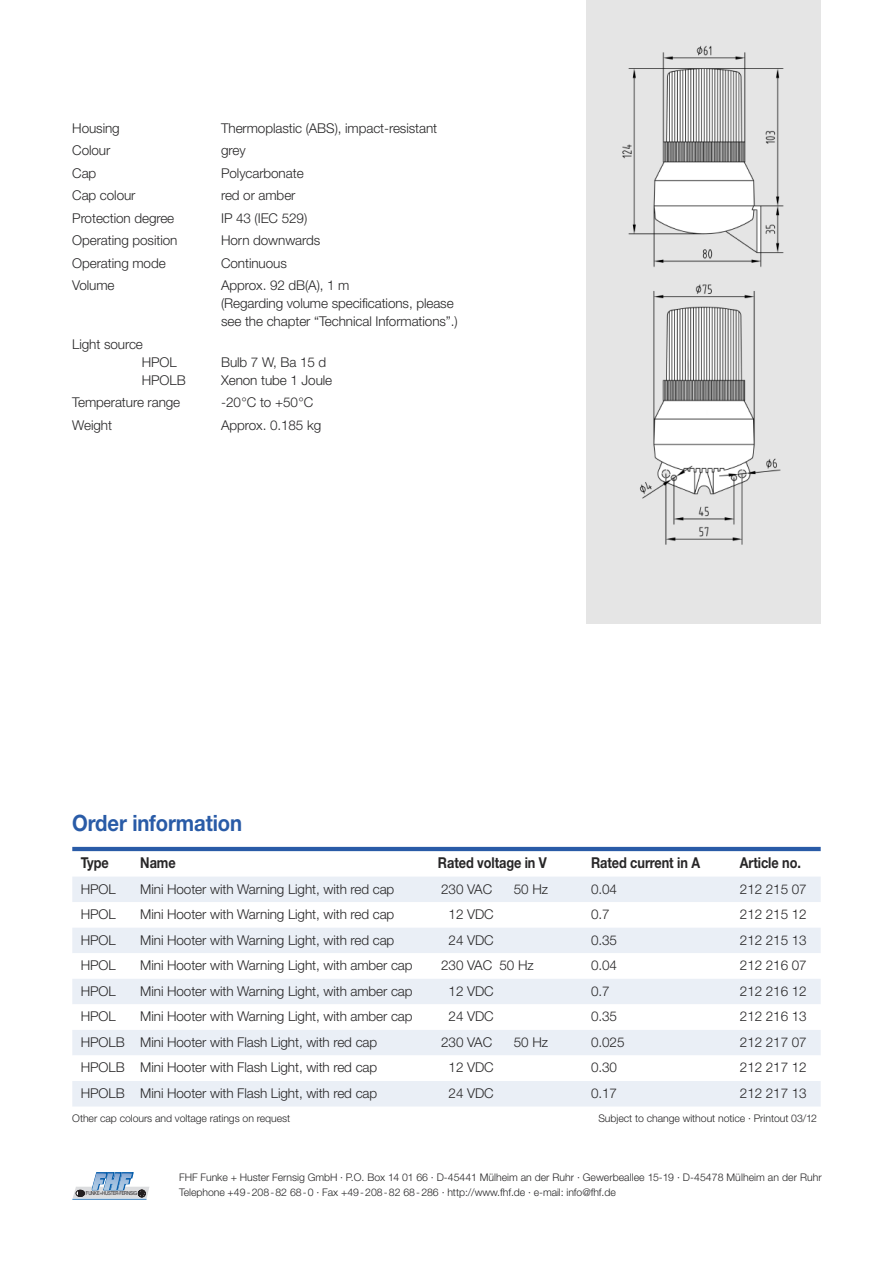
<style>
.page{position:relative;width:893px;height:1263px;background:#fff}
.page>*{position:absolute;margin:0;border:0;box-sizing:border-box;transform-origin:0 0}
.t1{font:700 22.5px "Helvetica Neue";letter-spacing:-.005em;color:#295ba7;scale:.9 1}
.t2{font:700 15px "Helvetica Neue";letter-spacing:-.005em;color:#272627;scale:.85 1}
.t3{font:300 13.5px/18px "Helvetica Neue";letter-spacing:-.005em;color:#272627}
.t4{font:300 10.5px/14.9px "Helvetica Neue";letter-spacing:-.005em;color:#272627}
.t5{font:5.55px "Helvetica Neue";letter-spacing:-.05em;color:#231f20;scale:.8 1}
</style>
<div class="page">
<svg style="left:72px;top:1198px;width:75px;height:1px"></svg>
<hr style="left:72px;top:1199px;width:75px;height:1px;background:#015bab">
<svg style="left:73px;top:1172px;width:76px;height:26px"></svg>
<div style="left:76px;top:1190px;width:9px;height:6px;border:1px solid #231f20;border-radius:50%"></div>
<img style="left:587px;top:0;width:234px;height:624px">
<hr style="left:72px;top:847px;width:749px;height:4px;background:#295ba7">
<div style="left:72px;top:876px;width:749px;height:26px;background:#eaeff6"></div>
<div style="left:72px;top:928px;width:749px;height:25px;background:#eaeff6"></div>
<div style="left:72px;top:979px;width:749px;height:25px;background:#eaeff6"></div>
<div style="left:72px;top:1030px;width:749px;height:25px;background:#eaeff6"></div>
<div style="left:72px;top:1081px;width:749px;height:25px;background:#eaeff6"></div>
<p class="t3" style="left:72px;top:120px;width:49px">Housing</p>
<p class="t3" style="left:221px;top:120px;width:218px">Thermoplastic (ABS), impact-resistant</p>
<p class="t3" style="left:72px;top:143px;width:40px">Colour</p>
<p class="t3" style="left:221px;top:143px;width:26px">grey</p>
<p class="t3" style="left:72px;top:165px;width:26px">Cap</p>
<p class="t3" style="left:221px;top:165px;width:84px">Polycarbonate</p>
<p class="t3" style="left:72px;top:188px;width:65px">Cap colour</p>
<p class="t3" style="left:221px;top:188px;width:76px">red or amber</p>
<p class="t3" style="left:72px;top:210px;width:104px">Protection degree</p>
<p class="t3" style="left:221px;top:210px;width:88px">IP 43 (IEC 529)</p>
<p class="t3" style="left:72px;top:233px;width:107px">Operating position</p>
<p class="t3" style="left:221px;top:233px;width:101px">Horn downwards</p>
<p class="t3" style="left:72px;top:255px;width:95px">Operating mode</p>
<p class="t3" style="left:221px;top:255px;width:67px">Continuous</p>
<p class="t3" style="left:72px;top:278px;width:44px">Volume</p>
<p class="t3" style="left:221px;top:278px;width:238px">Approx. 92 dB(A), 1 m<br>(Regarding volume specifications, please see the chapter “Technical Informations”.)</p>
<p class="t3" style="left:142px;top:336px;width:37px;text-indent:-70px">Light source<br>HPOL</p>
<p class="t3" style="left:221px;top:354px;width:107px">Bulb 7 W, Ba 15 d</p>
<p class="t3" style="left:142px;top:372px;width:45px">HPOLB</p>
<p class="t3" style="left:221px;top:372px;width:113px">Xenon tube 1 Joule</p>
<p class="t3" style="left:72px;top:395px;width:109px">Temperature range</p>
<p class="t3" style="left:221px;top:395px;width:94px">-20°C to +50°C</p>
<p class="t3" style="left:72px;top:417px;width:41px">Weight</p>
<p class="t3" style="left:221px;top:417px;width:102px">Approx. 0.185 kg</p>
<h1 class="t1" style="left:72px;top:815px;width:190px">Order information</h1>
<p class="t2" style="left:81px;top:857px;width:35px">Type</p>
<p class="t2" style="left:140px;top:857px;width:43px">Name</p>
<p class="t2" style="left:438px;top:857px;width:130px">Rated voltage in V</p>
<p class="t2" style="left:591px;top:857px;width:130px">Rated current in A</p>
<p class="t2" style="left:740px;top:857px;width:73px">Article no.</p>
<p class="t3" style="left:81px;top:881px;width:37px">HPOL</p>
<p class="t3" style="left:140px;top:881px;width:255px">Mini Hooter with Warning Light, with red cap</p>
<p class="t3" style="left:441px;top:881px;width:53px">230 VAC</p>
<p class="t3" style="left:514px;top:881px;width:36px">50 Hz</p>
<p class="t3" style="left:591px;top:881px;width:28px">0.04</p>
<p class="t3" style="left:740px;top:881px;width:68px">212 215 07</p>
<p class="t3" style="left:81px;top:906px;width:37px">HPOL</p>
<p class="t3" style="left:140px;top:906px;width:255px">Mini Hooter with Warning Light, with red cap</p>
<p class="t3" style="left:449px;top:906px;width:47px">12 VDC</p>
<p class="t3" style="left:591px;top:906px;width:20px">0.7</p>
<p class="t3" style="left:740px;top:906px;width:68px">212 215 12</p>
<p class="t3" style="left:81px;top:932px;width:37px">HPOL</p>
<p class="t3" style="left:140px;top:932px;width:255px">Mini Hooter with Warning Light, with red cap</p>
<p class="t3" style="left:449px;top:932px;width:47px">24 VDC</p>
<p class="t3" style="left:591px;top:932px;width:28px">0.35</p>
<p class="t3" style="left:740px;top:932px;width:68px">212 215 13</p>
<p class="t3" style="left:81px;top:958px;width:37px">HPOL</p>
<p class="t3" style="left:140px;top:958px;width:274px">Mini Hooter with Warning Light, with amber cap</p>
<p class="t3" style="left:441px;top:958px;width:94px">230 VAC 50 Hz</p>
<p class="t3" style="left:591px;top:958px;width:28px">0.04</p>
<p class="t3" style="left:740px;top:958px;width:68px">212 216 07</p>
<p class="t3" style="left:81px;top:983px;width:37px">HPOL</p>
<p class="t3" style="left:140px;top:983px;width:274px">Mini Hooter with Warning Light, with amber cap</p>
<p class="t3" style="left:449px;top:983px;width:47px">12 VDC</p>
<p class="t3" style="left:591px;top:983px;width:20px">0.7</p>
<p class="t3" style="left:740px;top:983px;width:68px">212 216 12</p>
<p class="t3" style="left:81px;top:1009px;width:37px">HPOL</p>
<p class="t3" style="left:140px;top:1009px;width:274px">Mini Hooter with Warning Light, with amber cap</p>
<p class="t3" style="left:449px;top:1009px;width:47px">24 VDC</p>
<p class="t3" style="left:591px;top:1009px;width:28px">0.35</p>
<p class="t3" style="left:740px;top:1009px;width:68px">212 216 13</p>
<p class="t3" style="left:81px;top:1034px;width:298px">HPOLB Mini Hooter with Flash Light, with red cap</p>
<p class="t3" style="left:441px;top:1034px;width:53px">230 VAC</p>
<p class="t3" style="left:514px;top:1034px;width:36px">50 Hz</p>
<p class="t3" style="left:591px;top:1034px;width:35px">0.025</p>
<p class="t3" style="left:740px;top:1034px;width:68px">212 217 07</p>
<p class="t3" style="left:81px;top:1060px;width:298px">HPOLB Mini Hooter with Flash Light, with red cap</p>
<p class="t3" style="left:449px;top:1060px;width:47px">12 VDC</p>
<p class="t3" style="left:591px;top:1060px;width:28px">0.30</p>
<p class="t3" style="left:740px;top:1060px;width:68px">212 217 12</p>
<p class="t3" style="left:81px;top:1085px;width:298px">HPOLB Mini Hooter with Flash Light, with red cap</p>
<p class="t3" style="left:449px;top:1085px;width:47px">24 VDC</p>
<p class="t3" style="left:591px;top:1085px;width:28px">0.17</p>
<p class="t3" style="left:740px;top:1085px;width:68px">212 217 13</p>
<p class="t4" style="left:72px;top:1112px;width:219px">Other cap colours and voltage ratings on request</p>
<p class="t4" style="left:598px;top:1112px;width:220px">Subject to change without notice · Printout 03/12</p>
<p class="t5" style="left:86px;top:1191px;width:65px">FUNKE+HUSTER<sup>•</sup>FERNSIG</p>
<p class="t4" style="left:179px;top:1171px;width:644px">FHF Funke + Huster Fernsig GmbH · P.O. Box 14 01 66 · D-45441 Mülheim an der Ruhr · Gewerbeallee 15-19 · D-45478 Mülheim an der Ruhr<br>Telephone +49-208-82 68-0 · Fax +49-208-82 68-286 · http://www.fhf.de · e-mail: info@fhf.de</p>
</div>
